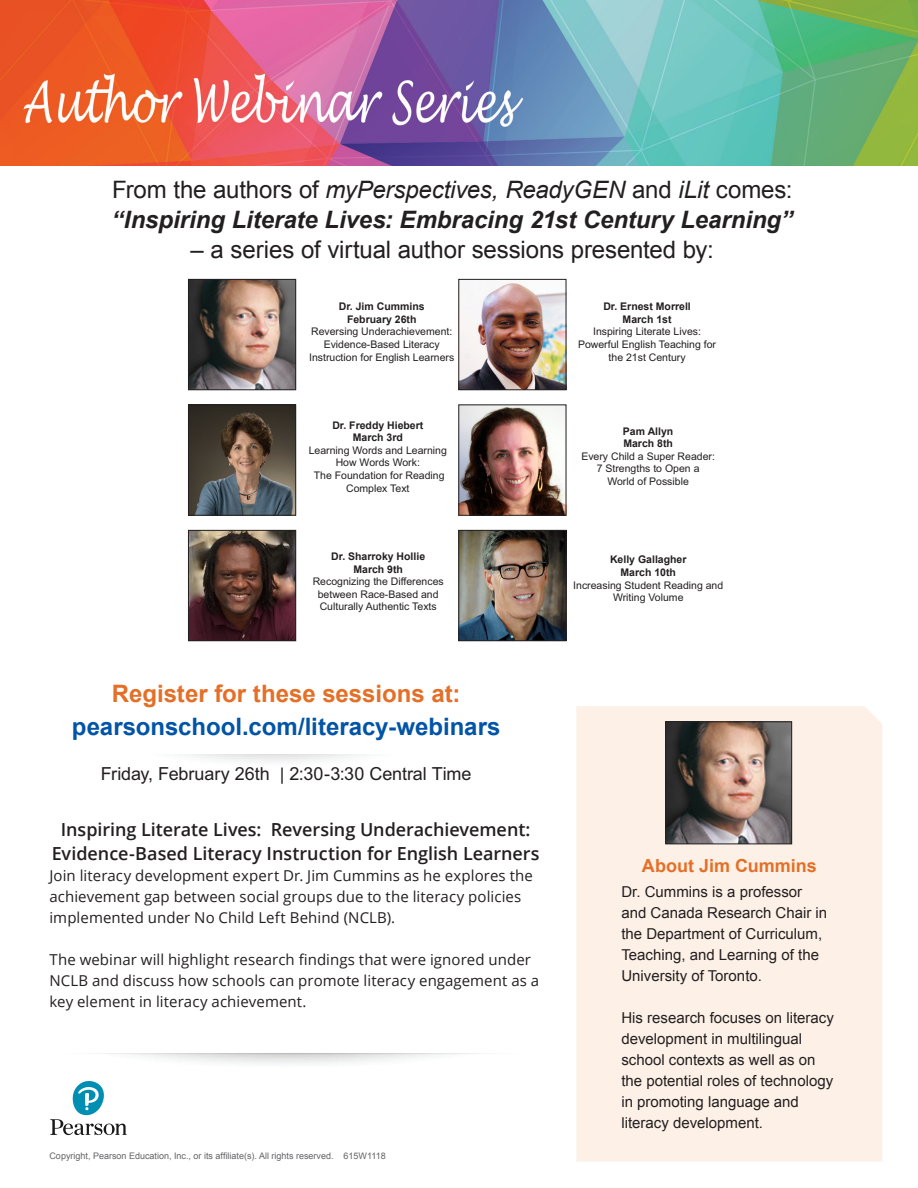
<style>
.page{position:relative;width:918px;height:1188px;background:#fff}
.page>*{position:absolute;margin:0;border:0;box-sizing:border-box;transform-origin:0 0}
.t1{font:italic 700 24px "Arial";letter-spacing:-.005em;color:#231f20}
.t2{font:italic 24px "Arial";letter-spacing:-.01em;color:#231f20}
.t3{font:24px "Arial";letter-spacing:-.005em;color:#231f20}
.t4{font:700 24px "Arial";color:#0154a6}
.t5{font:700 24px "Arial";color:#e46f27}
.t6{font:600 18px/24px "Open Sans";color:#231f20;text-align:center}
.t7{font:18px "Arial";letter-spacing:-.005em;color:#231f20}
.t8{font:700 18px "Arial";color:#e46f27}
.t9{font:15px/21px "Open Sans";letter-spacing:.005em;color:#231f20}
.t10{font:15px/21px "Arial";color:#231f20}
.t11{font:10.5px/12.6px "Arial";color:#231f20;text-align:center}
.t12{font:700 10.5px "Arial";color:#231f20}
.t13{font:9px "Arial";color:#636366}
.s1{font-style:normal}
</style>
<div class="page">
<svg style="left:50px;top:1081px;width:77px;height:54px"></svg>
<div style="left:576px;top:706px;width:306px;height:456px;background:#fdf1e7"></div>
<img style="left:0;top:0;width:918px;height:165px">
<img style="left:190px;top:281px;width:104px;height:107px">
<div style="left:188px;top:279px;width:108px;height:111px;border:1px solid #231f20"></div>
<img style="left:190px;top:406px;width:104px;height:108px">
<div style="left:188px;top:404px;width:108px;height:112px;border:1px solid #231f20"></div>
<img style="left:460px;top:282px;width:104px;height:106px">
<div style="left:458px;top:279px;width:108px;height:111px;border:1px solid #231f20"></div>
<img style="left:190px;top:532px;width:104px;height:107px">
<div style="left:188px;top:530px;width:108px;height:111px;border:1px solid #231f20"></div>
<img style="left:460px;top:406px;width:104px;height:108px">
<div style="left:458px;top:404px;width:108px;height:112px;border:1px solid #231f20"></div>
<img style="left:460px;top:532px;width:104px;height:107px">
<div style="left:458px;top:530px;width:108px;height:111px;border:1px solid #231f20"></div>
<img style="left:667px;top:723px;width:123px;height:119px">
<div style="left:665px;top:721px;width:127px;height:123px;border:1px solid #231f20"></div>
<p class="t2" style="left:112px;top:174px;width:682px"><span class="s1">From the authors of</span> myPerspectives, ReadyGEN <span class="s1">and</span> iLit <span class="s1">comes:</span></p>
<p class="t1" style="left:112px;top:204px;width:683px">“Inspiring Literate Lives: Embracing 21st Century Learning”</p>
<p class="t3" style="left:191px;top:234px;width:525px">– a series of virtual author sessions presented by:</p>
<p class="t12" style="left:339px;top:300px;width:87px">Dr. Jim Cummins</p>
<p class="t12" style="left:347px;top:312px;width:71px">February 26th</p>
<p class="t11" style="left:309px;top:326px;width:147px">Reversing Underachievement:<br>Evidence-Based Literacy<br>Instruction for English Learners</p>
<p class="t12" style="left:332px;top:418px;width:93px">Dr. Freddy Hiebert</p>
<p class="t12" style="left:353px;top:431px;width:52px">March 3rd</p>
<p class="t11" style="left:309px;top:444px;width:140px">Learning Words and Learning<br>How Words Work:<br>The Foundation for Reading<br>Complex Text</p>
<p class="t12" style="left:331px;top:549px;width:95px">Dr. Sharroky Hollie</p>
<p class="t12" style="left:353px;top:562px;width:51px">March 9th</p>
<p class="t11" style="left:313px;top:575px;width:133px">Recognizing the Differences between Race-Based and<br>Culturally Authentic Texts</p>
<p class="t5" style="left:112px;top:678px;width:350px">Register for these sessions at:</p>
<p class="t4" style="left:72px;top:711px;width:430px">pearsonschool.com/literacy-webinars</p>
<p class="t7" style="left:101px;top:762px;width:372px">Friday, February 26th | 2:30-3:30 Central Time</p>
<p class="t6" style="left:52px;top:817px;width:489px">Inspiring Literate Lives: Reversing Underachievement:<br>Evidence-Based Literacy Instruction for English Learners</p>
<p class="t9" style="left:50px;top:865px;width:485px">Join literacy development expert Dr. Jim Cummins as he explores the achievement gap between social groups due to the literacy policies implemented under No Child Left Behind (NCLB).</p>
<p class="t9" style="left:50px;top:949px;width:491px">The webinar will highlight research findings that were ignored under<br>NCLB and discuss how schools can promote literacy engagement as a key element in literacy achievement.</p>
<p class="t13" style="left:50px;top:1150px;width:338px">Copyright, Pearson Education, Inc., or its affiliate(s). All rights reserved. 615W1118</p>
<p class="t12" style="left:603px;top:300px;width:89px">Dr. Ernest Morrell</p>
<p class="t12" style="left:623px;top:312px;width:51px">March 1st</p>
<p class="t11" style="left:578px;top:326px;width:140px">Inspiring Literate Lives:<br>Powerful English Teaching for the 21st Century</p>
<p class="t12" style="left:623px;top:424px;width:52px">Pam Allyn</p>
<p class="t12" style="left:623px;top:436px;width:51px">March 8th</p>
<p class="t11" style="left:581px;top:450px;width:135px">Every Child a Super Reader:<br>7 Strengths to Open a<br>World of Possible</p>
<p class="t12" style="left:610px;top:553px;width:78px">Kelly Gallagher</p>
<p class="t12" style="left:621px;top:565px;width:57px">March 10th</p>
<p class="t11" style="left:573px;top:579px;width:152px">Increasing Student Reading and<br>Writing Volume</p>
<p class="t8" style="left:642px;top:854px;width:176px">About Jim Cummins</p>
<p class="t10" style="left:621px;top:881px;width:207px">Dr. Cummins is a professor and Canada Research Chair in the Department of Curriculum,<br>Teaching, and Learning of the<br>University of Toronto.</p>
<p class="t10" style="left:621px;top:1007px;width:214px">His research focuses on literacy development in multilingual school contexts as well as on the potential roles of technology in promoting language and literacy development.</p>
</div>
